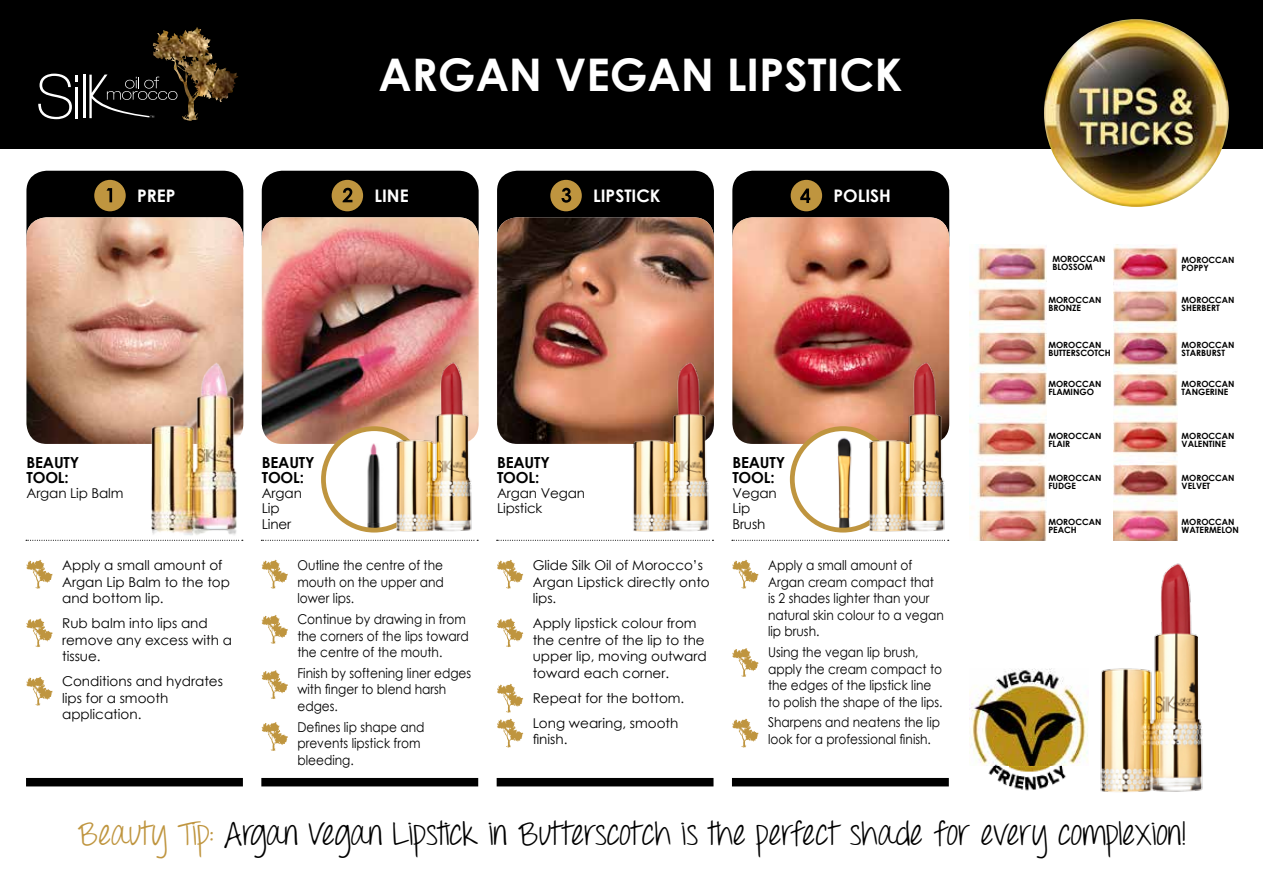
<style>
.page{position:relative;width:1263px;height:893px;background:#fff}
.page>*{position:absolute;margin:0;border:0;box-sizing:border-box;transform-origin:0 0}
.t1{font:700 45px "Century Gothic";color:#fff}
.t2{font:33px "Throw My Hands Upinthe Air";color:#000}
.t3{font:700 17.25px "Century Gothic";color:#fff}
.t4{font:700 15.3px/15.3px "Century Gothic";letter-spacing:-.01em;color:#000}
.t5{font:13.5px/16.5px "Century Gothic";color:#000;scale:.9 1}
.t6{font:13.5px/16.5px "Century Gothic";color:#000}
.t7{font:700 8.7px "Century Gothic";color:#000}
.t8{font:700 8.55px "Century Gothic";color:#000}
.s1{color:#bf953f}
</style>
<div class="page">
<div style="left:0;top:0;width:1263px;height:148px;background:#000"></div>
<hr style="left:83px;top:75px;width:2px;height:43px;background:#fff">
<svg style="left:38px;top:74px;width:40px;height:45px"></svg>
<img style="left:153px;top:27px;width:59px;height:94px">
<svg style="left:89px;top:75px;width:88px;height:43px"></svg>
<img style="left:1044px;top:19px;width:185px;height:188px">
<div style="left:26px;top:171px;width:217px;height:93px;background:#000;border-radius:20px"></div>
<div style="left:94px;top:180px;width:32px;height:31px;background:#bf953f;border-radius:50%"></div>
<svg style="left:107px;top:188px;width:5px;height:14px"></svg>
<svg style="left:26px;top:560px;width:27px;height:29px"></svg>
<svg style="left:26px;top:618px;width:27px;height:29px"></svg>
<svg style="left:26px;top:677px;width:27px;height:29px"></svg>
<img style="left:26px;top:217px;width:217px;height:227px">
<svg style="left:26px;top:540px;width:62px;height:1px"></svg>
<div style="left:26px;top:778px;width:217px;height:8px;background:#000"></div>
<div style="left:262px;top:171px;width:217px;height:93px;background:#000;border-radius:20px"></div>
<div style="left:332px;top:180px;width:31px;height:31px;background:#bf953f;border-radius:50%"></div>
<svg style="left:343px;top:188px;width:9px;height:14px"></svg>
<svg style="left:262px;top:560px;width:26px;height:29px"></svg>
<svg style="left:262px;top:615px;width:26px;height:29px"></svg>
<svg style="left:262px;top:670px;width:26px;height:29px"></svg>
<svg style="left:262px;top:722px;width:26px;height:29px"></svg>
<img style="left:262px;top:217px;width:217px;height:227px">
<img style="left:323px;top:429px;width:102px;height:101px;border-radius:51px">
<div style="left:321px;top:426px;width:106px;height:106px;border:5px solid #bf953f;border-radius:50%"></div>
<svg style="left:306px;top:540px;width:172px;height:1px"></svg>
<div style="left:261px;top:778px;width:217px;height:8px;background:#000"></div>
<div style="left:497px;top:171px;width:217px;height:93px;background:#000;border-radius:20px"></div>
<div style="left:550px;top:180px;width:32px;height:31px;background:#bf953f;border-radius:50%"></div>
<svg style="left:561px;top:188px;width:10px;height:15px"></svg>
<svg style="left:497px;top:560px;width:26px;height:29px"></svg>
<svg style="left:497px;top:618px;width:26px;height:29px"></svg>
<svg style="left:497px;top:684px;width:26px;height:29px"></svg>
<svg style="left:497px;top:719px;width:26px;height:28px"></svg>
<img style="left:497px;top:217px;width:217px;height:227px">
<svg style="left:497px;top:540px;width:216px;height:1px"></svg>
<div style="left:497px;top:778px;width:216px;height:8px;background:#000"></div>
<div style="left:732px;top:171px;width:217px;height:93px;background:#000;border-radius:20px"></div>
<div style="left:791px;top:180px;width:31px;height:31px;background:#bf953f;border-radius:50%"></div>
<svg style="left:800px;top:189px;width:10px;height:14px"></svg>
<svg style="left:732px;top:560px;width:27px;height:29px"></svg>
<svg style="left:732px;top:648px;width:27px;height:29px"></svg>
<svg style="left:732px;top:719px;width:27px;height:28px"></svg>
<img style="left:732px;top:217px;width:217px;height:227px">
<svg style="left:732px;top:540px;width:217px;height:1px"></svg>
<div style="left:732px;top:778px;width:217px;height:8px;background:#000"></div>
<img style="left:792px;top:429px;width:102px;height:101px;border-radius:51px">
<div style="left:790px;top:426px;width:106px;height:106px;border:5px solid #bf953f;border-radius:50%"></div>
<img style="left:865px;top:360px;width:84px;height:171px">
<img style="left:1100px;top:563px;width:103px;height:230px">
<img style="left:629px;top:360px;width:84px;height:171px">
<img style="left:392px;top:360px;width:84px;height:171px">
<img style="left:970px;top:244px;width:76px;height:297px">
<img style="left:1114px;top:244px;width:63px;height:297px">
<img style="left:970px;top:668px;width:118px;height:123px">
<img style="left:88px;top:339px;width:218px;height:202px">
<p class="t3" style="left:137px;top:183px;width:40px">PREP</p>
<h1 class="t1" style="left:378px;top:40px;width:525px">ARGAN VEGAN LIPSTICK</h1>
<p class="t3" style="left:374px;top:183px;width:36px">LINE</p>
<p class="t3" style="left:593px;top:183px;width:69px">LIPSTICK</p>
<p class="t3" style="left:833px;top:183px;width:59px">POLISH</p>
<p class="t4" style="left:26px;top:454px;width:54px">BEAUTY<br>TOOL:</p>
<p class="t6" style="left:26px;top:485px;width:99px">Argan Lip Balm</p>
<p class="t6" style="left:62px;top:557px;width:169px">Apply a small amount of<br>Argan Lip Balm to the top and bottom lip.</p>
<p class="t6" style="left:62px;top:615px;width:171px">Rub balm into lips and remove any excess with a tissue.</p>
<p class="t6" style="left:62px;top:673px;width:162px">Conditions and hydrates lips for a smooth application.</p>
<p class="t4" style="left:262px;top:454px;width:54px">BEAUTY<br>TOOL:</p>
<p class="t6" style="left:262px;top:485px;width:42px;line-height:15.3px">Argan<br>Lip<br>Liner</p>
<p class="t5" style="left:297px;top:557px;width:164px;text-align:justify">Outline the centre of the mouth on the upper and lower lips.</p>
<p class="t5" style="left:297px;top:611px;width:192px">Continue by drawing in from the corners of the lips toward the centre of the mouth.</p>
<p class="t5" style="left:297px;top:665px;width:195px">Finish by softening liner edges with finger to blend harsh edges.</p>
<p class="t5" style="left:297px;top:718px;width:143px">Defines lip shape and prevents lipstick from bleeding.</p>
<p class="t4" style="left:497px;top:454px;width:54px">BEAUTY<br>TOOL:</p>
<p class="t6" style="left:497px;top:485px;width:90px;line-height:15.3px">Argan Vegan<br>Lipstick</p>
<p class="t6" style="left:533px;top:557px;width:179px">Glide Silk Oil of Morocco’s<br>Argan Lipstick directly onto lips.</p>
<p class="t6" style="left:533px;top:615px;width:175px">Apply lipstick colour from the centre of the lip to the upper lip, moving outward toward each corner.</p>
<p class="t6" style="left:533px;top:685px;width:153px;line-height:25px">Repeat for the bottom.<br>Long wearing, smooth</p>
<p class="t6" style="left:533px;top:731px;width:36px">finish.</p>
<p class="t4" style="left:732px;top:454px;width:54px">BEAUTY<br>TOOL:</p>
<p class="t6" style="left:732px;top:485px;width:46px;line-height:15.3px">Vegan<br>Lip<br>Brush</p>
<p class="t5" style="left:768px;top:557px;width:197px">Apply a small amount of<br>Argan cream compact that is 2 shades lighter than your natural skin colour to a vegan lip brush.</p>
<p class="t5" style="left:768px;top:644px;width:195px">Using the vegan lip brush, apply the cream compact to the edges of the lipstick line to polish the shape of the lips.</p>
<p class="t5" style="left:768px;top:714px;width:193px">Sharpens and neatens the lip look for a professional finish.</p>
<p class="t8" style="left:1052px;top:252px;width:55px">MOROCCAN</p>
<p class="t7" style="left:1052px;top:260px;width:42px">BLOSSOM</p>
<p class="t8" style="left:1181px;top:254px;width:55px">MOROCCAN</p>
<p class="t7" style="left:1181px;top:262px;width:29px">POPPY</p>
<p class="t8" style="left:1048px;top:294px;width:55px">MOROCCAN</p>
<p class="t7" style="left:1048px;top:302px;width:34px">BRONZE</p>
<p class="t8" style="left:1181px;top:294px;width:55px">MOROCCAN</p>
<p class="t7" style="left:1181px;top:302px;width:40px">SHERBERT</p>
<p class="t8" style="left:1048px;top:338px;width:55px">MOROCCAN</p>
<p class="t7" style="left:1048px;top:346px;width:64px">BUTTERSCOTCH</p>
<p class="t8" style="left:1048px;top:378px;width:55px">MOROCCAN</p>
<p class="t7" style="left:1048px;top:385px;width:47px">FLAMINGO</p>
<p class="t8" style="left:1048px;top:429px;width:55px">MOROCCAN</p>
<p class="t7" style="left:1048px;top:437px;width:23px">FLAIR</p>
<p class="t8" style="left:1048px;top:471px;width:55px">MOROCCAN</p>
<p class="t7" style="left:1048px;top:479px;width:29px">FUDGE</p>
<p class="t8" style="left:1048px;top:516px;width:55px">MOROCCAN</p>
<p class="t7" style="left:1048px;top:524px;width:30px">PEACH</p>
<p class="t8" style="left:1181px;top:338px;width:55px">MOROCCAN</p>
<p class="t7" style="left:1181px;top:346px;width:45px">STARBURST</p>
<p class="t8" style="left:1181px;top:378px;width:55px">MOROCCAN</p>
<p class="t7" style="left:1181px;top:385px;width:48px">TANGERINE</p>
<p class="t8" style="left:1181px;top:429px;width:55px">MOROCCAN</p>
<p class="t7" style="left:1181px;top:437px;width:46px">VALENTINE</p>
<p class="t8" style="left:1181px;top:471px;width:55px">MOROCCAN</p>
<p class="t7" style="left:1181px;top:479px;width:30px">VELVET</p>
<p class="t8" style="left:1181px;top:516px;width:55px">MOROCCAN</p>
<p class="t7" style="left:1181px;top:524px;width:59px">WATERMELON</p>
<h2 class="t2" style="left:77px;top:814px;width:1109px"><span class="s1">Beauty Tip:</span> Argan Vegan Lipstick in Butterscotch is the perfect shade for every complexion!</h2>
</div>
